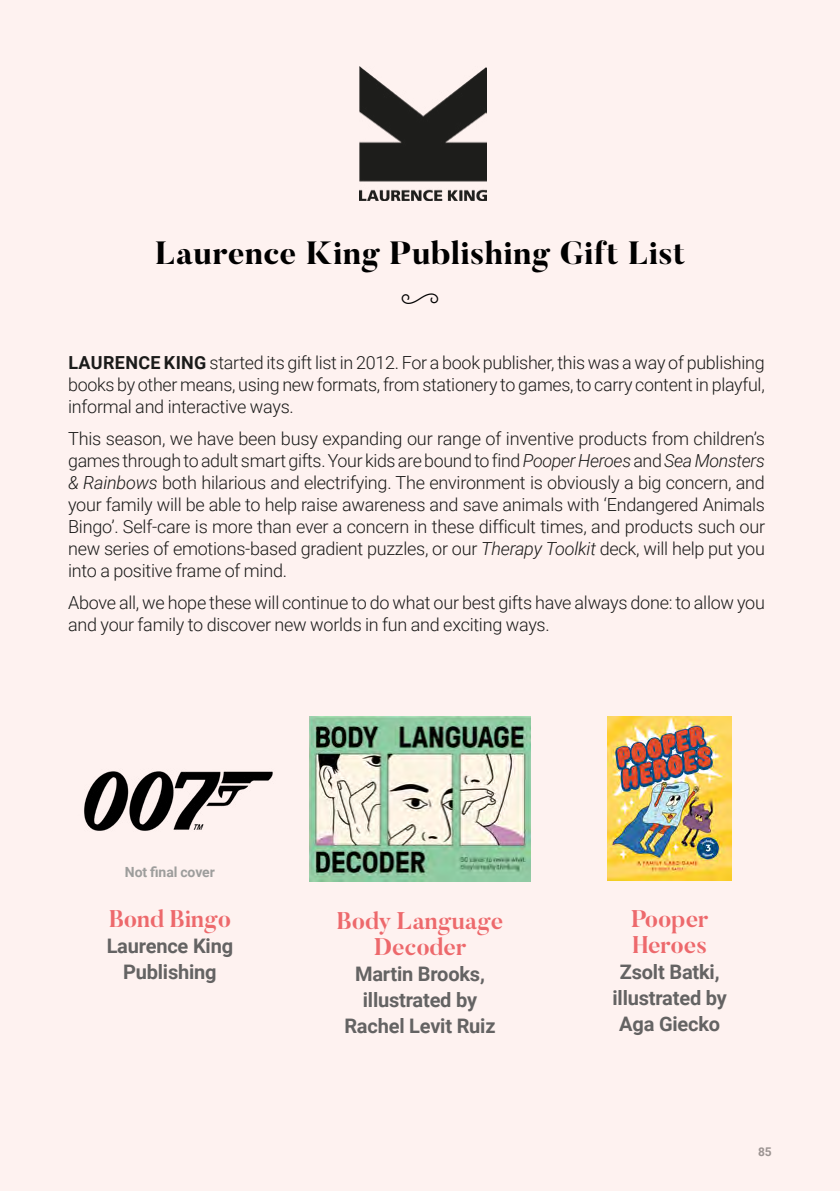
<style>
.page{position:relative;width:840px;height:1191px;background:#fff}
.page>*{position:absolute;margin:0;border:0;box-sizing:border-box;transform-origin:0 0}
.t1{font:800 32px "Butler";letter-spacing:.005em;color:#000}
.t2{font:700 24px/26px "Butler";letter-spacing:-.005em;color:#ed696c;text-align:center}
.t3{font:700 20px/26px "Roboto";letter-spacing:-.01em;color:#646363;text-align:center}
.t4{font:300 18px/22px "Roboto";letter-spacing:-.015em;color:#1b1b1a;text-align:justify}
.t5{font:700 14px "Roboto";letter-spacing:-.005em;color:#9d9d9c}
.t6{font:700 12px "Roboto";color:#9d9d9c}
.s1{font-weight:700}
.s2{font-style:italic}
</style>
<div class="page">
<div style="left:0;top:0;width:839px;height:1191px;background:#fef2f0"></div>
<img style="left:309px;top:716px;width:221px;height:166px">
<img style="left:84px;top:771px;width:189px;height:60px">
<img style="left:607px;top:716px;width:124px;height:165px">
<img style="left:359px;top:66px;width:127px;height:134px">
<h1 class="t1" style="left:155px;top:232px;width:531px">Laurence King Publishing Gift List</h1>
<p class="t4" style="left:68px;top:351px;width:697px"><span class="s1">LAURENCE KING</span> started its gift list in 2012. For a book publisher, this was a way of publishing books by other means, using new formats, from stationery to games, to carry content in playful, informal and interactive ways.</p>
<p class="t4" style="left:68px;top:427px;width:698px">This season, we have been busy expanding our range of inventive products from children’s games through to adult smart gifts. Your kids are bound to find <span class="s2">Pooper Heroes</span> and <span class="s2">SeaMonsters &amp; Rainbows</span> both hilarious and electrifying. The environment is obviously a big concern, and your family will be able to help raise awareness and save animals with ‘Endangered Animals Bingo’. Self-care is more than ever a concern in these difficult times, and products such our new series of emotions-based gradient puzzles, or our <span class="s2">Therapy Toolkit</span> deck, will help put you into a positive frame of mind.</p>
<p class="t4" style="left:68px;top:591px;width:698px">Above all, we hope these will continue to do what our best gifts have always done: to allow you and your family to discover new worlds in fun and exciting ways.</p>
<p class="t5" style="left:125px;top:862px;width:91px">Not final cover</p>
<h2 class="t2" style="left:109px;top:906px;width:124px">Bond Bingo</h2>
<p class="t3" style="left:107px;top:932px;width:128px">Laurence King<br>Publishing</p>
<h2 class="t2" style="left:336px;top:908px;width:168px">Body Language<br>Decoder</h2>
<p class="t3" style="left:344px;top:960px;width:153px">Martin Brooks, illustrated by<br>Rachel Levit Ruiz</p>
<h2 class="t2" style="left:630px;top:906px;width:79px;text-align:left">Pooper<br>Heroes</h2>
<p class="t3" style="left:612px;top:958px;width:116px">Zsolt Batki, illustrated by<br>Aga Giecko</p>
<p class="t6" style="left:757px;top:1143px;width:15px">85</p>
</div>
